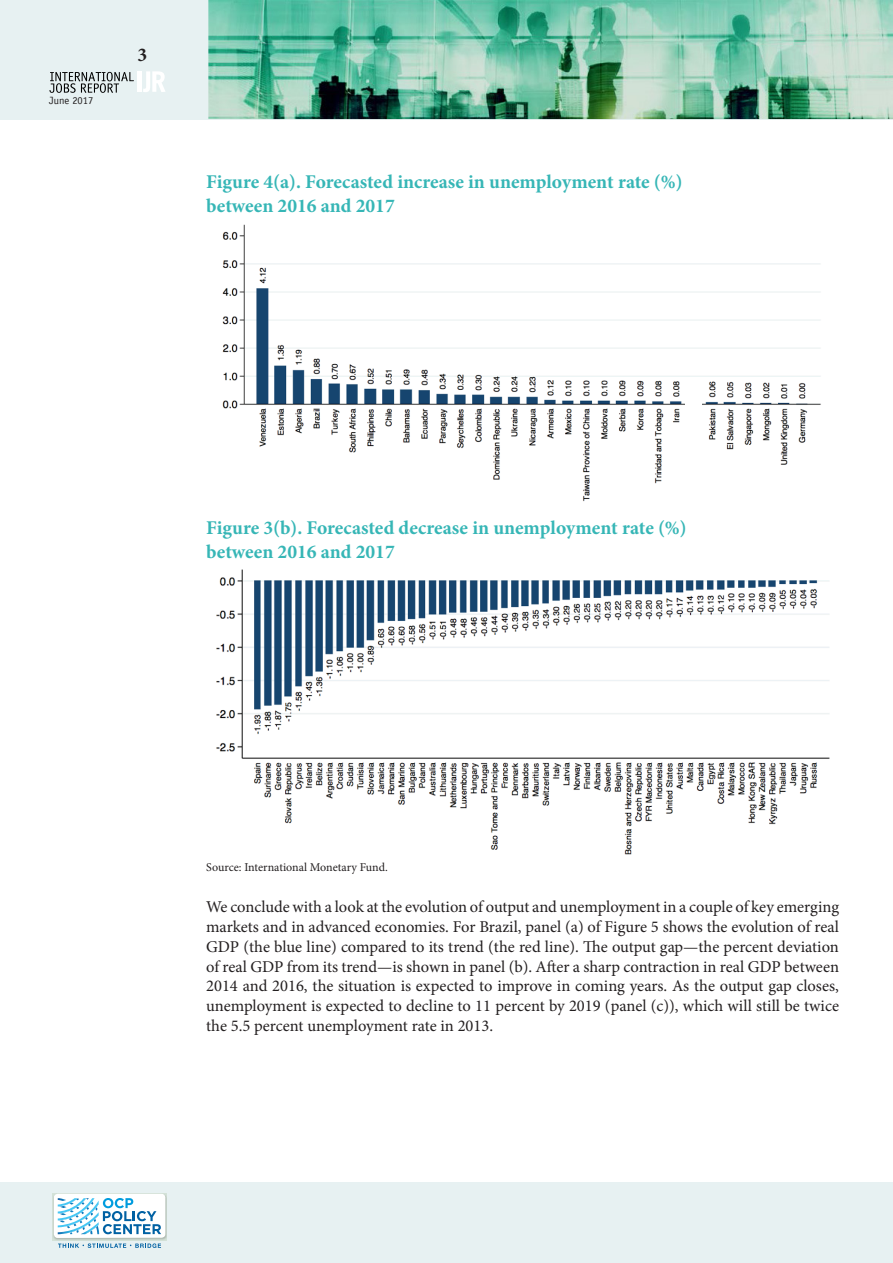
<style>
.page{position:relative;width:893px;height:1263px;background:#fff}
.page>*{position:absolute;margin:0;border:0;box-sizing:border-box;transform-origin:0 0}
.TItre{font:700 19.5px "Minion Pro";color:#36b6b6}
.t1{font:700 19.5px "Minion Pro";color:#231f20}
.TEXTE{font:16.5px/19.8px "Minion Pro";color:#231f20;text-align:justify}
.Source{font:12px "Minion Pro";letter-spacing:-.005em;color:#231f20}
.t2{font:10.5px "Officina Sans LT";color:#231f20}
</style>
<div class="page">
<div style="left:0;top:1182px;width:893px;height:81px;background:#e7f1f2"></div>
<div style="left:0;top:0;width:893px;height:119px;background:#e7f1f2"></div>
<img style="left:208px;top:0;width:685px;height:119px">
<img style="left:52px;top:1193px;width:115px;height:48px">
<div style="left:54px;top:1194px;width:111px;height:44px;background:#fff;border-radius:4px"></div>
<svg style="left:58px;top:1198px;width:103px;height:36px"></svg>
<svg style="left:58px;top:1243px;width:103px;height:5px"></svg>
<svg style="left:50px;top:72px;width:84px;height:21px"></svg>
<hr style="left:137px;top:71px;width:4px;height:21px;background:#fff">
<svg style="left:143px;top:71px;width:22px;height:21px"></svg>
<img style="left:222px;top:224px;width:599px;height:278px">
<img style="left:216px;top:569px;width:614px;height:286px">
<div style="left:685px;top:379px;width:16px;height:53px;background:#fff"></div>
<p class="t2" style="left:49px;top:95px;width:46px">June 2017</p>
<p class="t1" style="left:137px;top:41px;width:11px">3</p>
<p class="TItre" style="left:206px;top:168px;width:478px">Figure 4(a). Forecasted increase in unemployment rate (%)</p>
<p class="TItre" style="left:206px;top:192px;width:190px">between 2016 and 2017</p>
<p class="TItre" style="left:206px;top:514px;width:482px">Figure 3(b). Forecasted decrease in unemployment rate (%)</p>
<p class="TItre" style="left:206px;top:538px;width:190px">between 2016 and 2017</p>
<p class="Source" style="left:206px;top:859px;width:183px">Source: International Monetary Fund.</p>
<p class="TEXTE" style="left:206px;top:897px;width:634px">We conclude with a look at the evolution of output and unemployment in a couple of key emerging markets and in advanced economies. For Brazil, panel (a) of Figure 5 shows the evolution of real GDP (the blue line) compared to its trend (the red line). The output gap—the percent deviation of real GDP from its trend—is shown in panel (b). After a sharp contraction in real GDP between 2014 and 2016, the situation is expected to improve in coming years. As the output gap closes, unemployment is expected to decline to 11 percent by 2019 (panel (c)), which will still be twice the 5.5 percent unemployment rate in 2013.</p>
</div>
